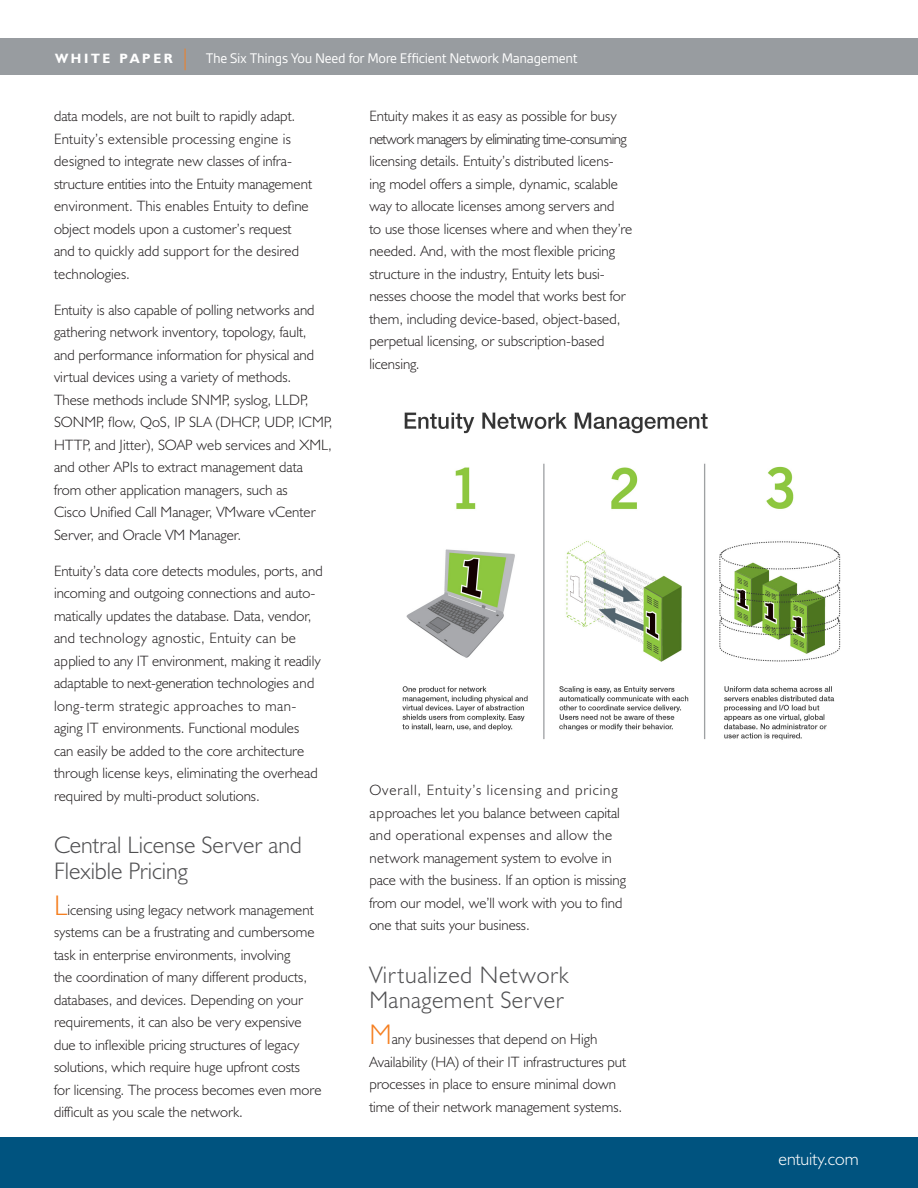
<style>
.page{position:relative;width:918px;height:1188px;background:#fff}
.page>*{position:absolute;margin:0;border:0;box-sizing:border-box;transform-origin:0 0}
.A-Head{font:300 24px/25.5px "Humanist 521 BT";letter-spacing:.01em;color:#505052}
.t1{font:300 18px "Humanist 521 BT";color:#fff}
.t2{font:300 15px/22.5px "Humanist 521 BT";color:#231f20}
.t3{font:15px "Gesta";letter-spacing:-.02em;color:#fff}
.t4{font:700 13.5px "Humanist 521 BT";letter-spacing:.2em;color:#fff}
.s1{font-size:28.5px;color:#f57f21}
</style>
<div class="page">
<div style="left:0;top:1138px;width:918px;height:50px;background:#00537f"></div>
<div style="left:0;top:38px;width:918px;height:37px;background:#989ca0"></div>
<svg style="left:185px;top:49px;width:1px;height:21px"></svg>
<img style="left:402px;top:412px;width:439px;height:328px">
<p class="t4" style="left:55px;top:50px;width:119px">WHITE PAPER</p>
<p class="t3" style="left:206px;top:50px;width:373px">The Six Things You Need for More Efficient Network Management</p>
<p class="t2" style="left:54px;top:105px;width:260px">data models, are not built to rapidly adapt.<br>Entuity’s extensible processing engine is designed to integrate new classes of infra&shy;structure entities into the Entuity management environment. This enables Entuity to define object models upon a customer’s request and to quickly add support for the desired technologies.</p>
<p class="t2" style="left:54px;top:299px;width:280px">Entuity is also capable of polling networks and gathering network inventory, topology, fault,<br>and performance information for physical and virtual devices using a variety of methods.<br>These methods include SNMP, syslog, LLDP, SONMP, flow, QoS, IP SLA (DHCP, UDP, ICMP, HTTP, and Jitter), SOAP web services and XML, and other APIs to extract management data from other application managers, such as<br>Cisco Unified Call Manager, VMware vCenter Server, and Oracle VM Manager.</p>
<p class="t2" style="left:54px;top:560px;width:270px">Entuity’s data core detects modules, ports, and incoming and outgoing connections and auto&shy;matically updates the database. Data, vendor, and technology agnostic, Entuity can be applied to any IT environment, making it readily adaptable to next-generation technologies and long-term strategic approaches to man&shy;aging IT environments. Functional modules<br>can easily be added to the core architecture through license keys, eliminating the overhead required by multi-product solutions.</p>
<p class="A-Head" style="left:54px;top:832px;width:249px">Central License Server and<br>Flexible Pricing</p>
<p class="t2" style="left:54px;top:899px;width:269px"><span class="s1">L</span>icensing using legacy network management systems can be a frustrating and cumbersome task in enterprise environments, involving<br>the coordination of many different products, databases, and devices. Depending on your requirements, it can also be very expensive due to inflexible pricing structures of legacy solutions, which require huge upfront costs<br>for licensing. The process becomes even more difficult as you scale the network.</p>
<p class="t2" style="left:369px;top:105px;width:265px">Entuity makes it as easy as possible for busy network managers by eliminating time-consuming licensing details. Entuity’s distributed licens&shy;ing model offers a simple, dynamic, scalable way to allocate licenses among servers and<br>to use those licenses where and when they’re needed. And, with the most flexible pricing structure in the industry, Entuity lets busi&shy;nesses choose the model that works best for them, including device-based, object-based, perpetual licensing, or subscription-based licensing.</p>
<p class="t2" style="left:369px;top:779px;width:258px">Overall, Entuity’s licensing and pricing approaches let you balance between capital and operational expenses and allow the network management system to evolve in pace with the business. If an option is missing from our model, we’ll work with you to find one that suits your business.</p>
<p class="A-Head" style="left:369px;top:962px;width:201px">Virtualized Network<br>Management Server</p>
<p class="t2" style="left:369px;top:1028px;width:258px"><span class="s1">M</span>any businesses that depend on High Availability (HA) of their IT infrastructures put processes in place to ensure minimal down time of their network management systems.</p>
<p class="t1" style="left:778px;top:1148px;width:82px">entuity.com</p>
</div>
